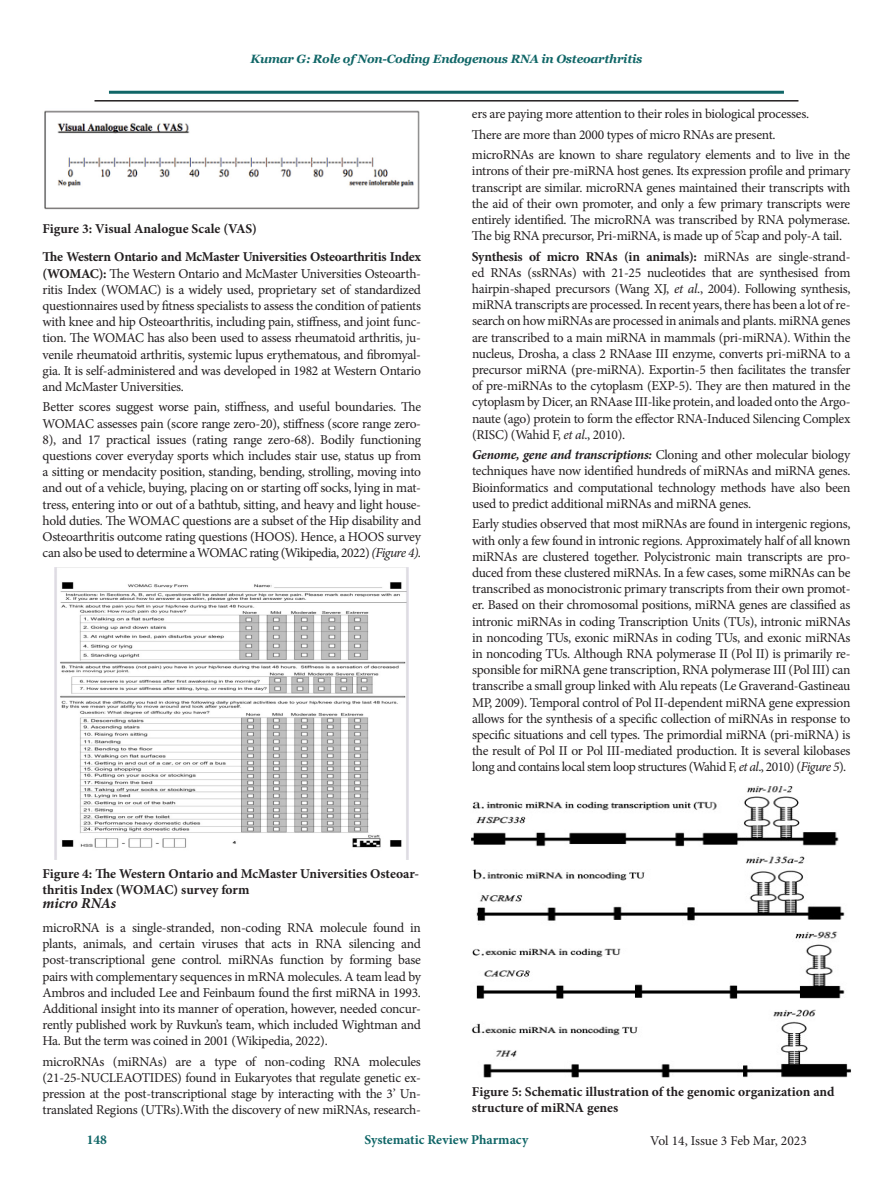
<style>
.page{position:relative;width:893px;height:1188px;background:#fff}
.page>*{position:absolute;margin:0;border:0;box-sizing:border-box;transform-origin:0 0}
.t1{font:italic 700 15px "Minion Pro";letter-spacing:-.01em;color:#231f20}
.t2{font:13.5px/16.2px "Minion Pro";letter-spacing:-.025em;color:#231f20;text-align:justify}
.t3{font:700 13.5px/16.2px "Minion Pro";color:#231f20}
.t4{font:700 13.5px "Minion Pro";color:#106667}
.t5{font:13.5px "Minion Pro";letter-spacing:-.005em;color:#231f20}
.t6{font:italic 700 12px "Georgia";letter-spacing:-.02em;color:#106667}
.s1{font-weight:700}
.s2{font-style:italic}
.s3{font-weight:700;font-style:italic}
</style>
<div class="page">
<hr style="left:109px;top:91px;width:675px;height:3px;background:#106667">
<hr style="left:94px;top:100px;width:704px;height:2px;background:#231f20">
<img style="left:44px;top:110px;width:376px;height:99px">
<img style="left:55px;top:568px;width:353px;height:291px">
<img style="left:471px;top:786px;width:380px;height:292px">
<p class="t6" style="left:251px;top:51px;width:393px">Kumar G: Role of Non-Coding Endogenous RNA in Osteoarthritis</p>
<p class="t3" style="left:42px;top:221px;width:216px">Figure 3: Visual Analogue Scale (VAS)</p>
<p class="t2" style="left:43px;top:249px;width:380px"><span class="s1">The Western Ontario and McMaster Universities Osteoarthritis Index (WOMAC):</span> The Western Ontario and McMaster Universities Osteoarth&shy;ritis Index (WOMAC) is a widely used, proprietary set of standardized questionnaires used by fitness specialists to assess the condition of patients with knee and hip Osteoarthritis, including pain, stiffness, and joint func&shy;tion. The WOMAC has also been used to assess rheumatoid arthritis, ju&shy;venile rheumatoid arthritis, systemic lupus erythematous, and fibromyal&shy;gia. It is self-administered and was developed in 1982 at Western Ontario and McMaster Universities.</p>
<p class="t2" style="left:43px;top:399px;width:380px">Better scores suggest worse pain, stiffness, and useful boundaries. The WOMAC assesses pain (score range zero-20), stiffness (score range zero-8), and 17 practical issues (rating range zero-68). Bodily functioning questions cover everyday sports which includes stair use, status up from a sitting or mendacity position, standing, bending, strolling, moving into and out of a vehicle, buying, placing on or starting off socks, lying in mat&shy;tress, entering into or out of a bathtub, sitting, and heavy and light house&shy;hold duties. The WOMAC questions are a subset of the Hip disability and Osteoarthritis outcome rating questions (HOOS). Hence, a HOOS survey can also be used to determine a WOMAC rating (Wikipedia, 2022) <span class="s2">(Figure 4)</span>.</p>
<p class="t2" style="left:472px;top:104px;width:380px;line-height:20.4px;text-align:left">ers are paying more attention to their roles in biological processes.<br>There are more than 2000 types of micro RNAs are present.<br>microRNAs are known to share regulatory elements and to live in the</p>
<p class="t2" style="left:472px;top:163px;width:380px">introns of their pre-miRNA host genes. Its expression profile and primary transcript are similar. microRNA genes maintained their transcripts with the aid of their own promoter, and only a few primary transcripts were entirely identified. The microRNA was transcribed by RNA polymerase.<br>The big RNA precursor, Pri-miRNA, is made up of 5’cap and poly-A tail.</p>
<p class="t2" style="left:472px;top:248px;width:380px"><span class="s1">Synthesis of micro RNAs (in animals):</span> miRNAs are single-strand&shy;ed RNAs (ssRNAs) with 21-25 nucleotides that are synthesised from hairpin-shaped precursors (Wang XJ, <span class="s2">et al</span>., 2004). Following synthesis, miRNA transcripts are processed. In recent years, there has been a lot of re&shy;search on how miRNAs are processed in animals and plants. miRNA genes are transcribed to a main miRNA in mammals (pri-miRNA). Within the nucleus, Drosha, a class 2 RNAase III enzyme, converts pri-miRNA to a precursor miRNA (pre-miRNA). Exportin-5 then facilitates the transfer of pre-miRNAs to the cytoplasm (EXP-5). They are then matured in the cytoplasm by Dicer, an RNAase III-like protein, and loaded onto the Argo&shy;naute (ago) protein to form the effector RNA-Induced Silencing Complex (RISC) (Wahid F, <span class="s2">et al</span>., 2010).</p>
<p class="t2" style="left:472px;top:447px;width:380px"><span class="s3">Genome, gene and transcriptions:</span> Cloning and other molecular biology techniques have now identified hundreds of miRNAs and miRNA genes.<br>Bioinformatics and computational technology methods have also been used to predict additional miRNAs and miRNA genes.</p>
<p class="t2" style="left:472px;top:516px;width:380px">Early studies observed that most miRNAs are found in intergenic regions, with only a few found in intronic regions. Approximately half of all known miRNAs are clustered together. Polycistronic main transcripts are pro&shy;duced from these clustered miRNAs. In a few cases, some miRNAs can be transcribed as monocistronic primary transcripts from their own promot&shy;er. Based on their chromosomal positions, miRNA genes are classified as intronic miRNAs in coding Transcription Units (TUs), intronic miRNAs in noncoding TUs, exonic miRNAs in coding TUs, and exonic miRNAs in noncoding TUs. Although RNA polymerase II (Pol II) is primarily re&shy;sponsible for miRNA gene transcription, RNA polymerase III (Pol III) can transcribe a small group linked with Alu repeats (Le Graverand-Gastineau MP, 2009). Temporal control of Pol II-dependent miRNA gene expression allows for the synthesis of a specific collection of miRNAs in response to specific situations and cell types. The primordial miRNA (pri-miRNA) is the result of Pol II or Pol III-mediated production. It is several kilobases long and contains local stem loop structures (Wahid F, <span class="s2">et al</span>., 2010) (<span class="s2">Figure 5</span>).</p>
<p class="t3" style="left:43px;top:865px;width:378px">Figure 4: The Western Ontario and McMaster Universities Osteoar&shy;thritis Index (WOMAC) survey form</p>
<p class="t1" style="left:43px;top:893px;width:75px">micro RNAs</p>
<p class="t2" style="left:43px;top:920px;width:380px">microRNA is a single-stranded, non-coding RNA molecule found in plants, animals, and certain viruses that acts in RNA silencing and post-transcriptional gene control. miRNAs function by forming base pairs with complementary sequences in mRNA molecules. A team lead by Ambros and included Lee and Feinbaum found the first miRNA in 1993.<br>Additional insight into its manner of operation, however, needed concur&shy;rently published work by Ruvkun’s team, which included Wightman and Ha. But the term was coined in 2001 (Wikipedia, 2022).</p>
<p class="t2" style="left:43px;top:1054px;width:380px">microRNAs (miRNAs) are a type of non-coding RNA molecules (21-25-NUCLEAOTIDES) found in Eukaryotes that regulate genetic ex&shy;pression at the post-transcriptional stage by interacting with the 3’ Un&shy;translated Regions (UTRs).With the discovery of new miRNAs, research-</p>
<p class="t3" style="left:472px;top:1083px;width:364px">Figure 5: Schematic illustration of the genomic organization and structure of miRNA genes</p>
<p class="t5" style="left:650px;top:1132px;width:158px">Vol 14, Issue 3 Feb Mar, 2023</p>
<p class="t4" style="left:87px;top:1130px;width:22px">148</p>
<p class="t4" style="left:365px;top:1130px;width:165px">Systematic Review Pharmacy</p>
</div>
